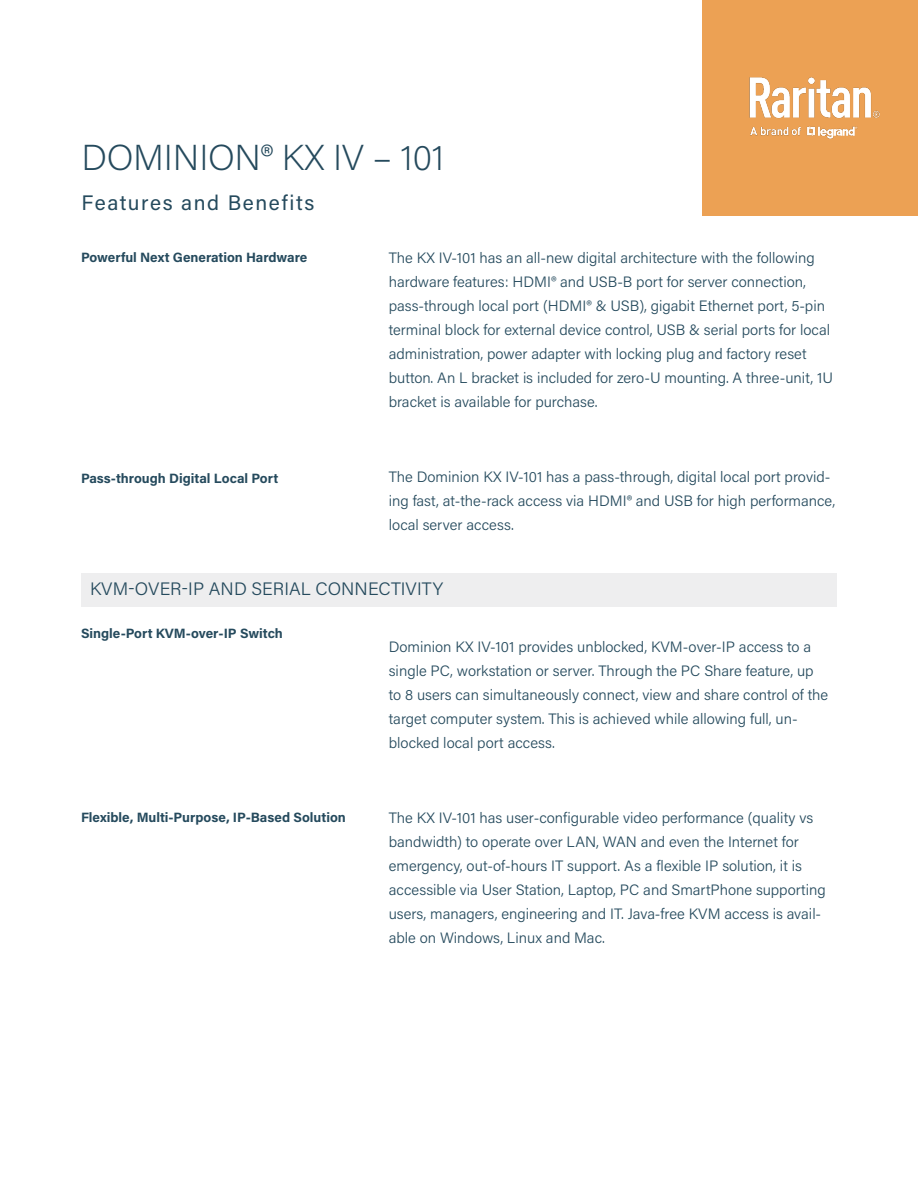
<style>
.page{position:relative;width:918px;height:1188px;background:#fff}
.page>*{position:absolute;margin:0;border:0;box-sizing:border-box;transform-origin:0 0}
.t1{font:200 36px "Acumin Pro";letter-spacing:-.01em;color:#254a5d}
.t2{font:21px "Acumin Pro";letter-spacing:.075em;color:#254a5d}
.t3{font:300 18px "Acumin Pro";letter-spacing:.005em;color:#254a5d}
.Body{font:300 15px/24px "Acumin Pro";color:#254a5d}
.t4{font:700 13.5px "Acumin Pro";color:#254a5d}
</style>
<div class="page">
<div style="left:81px;top:573px;width:756px;height:33px;background:#eeeeef"></div>
<div style="left:702px;top:0;width:216px;height:216px;background:#eca154"></div>
<img style="left:749px;top:77px;width:131px;height:62px">
<p class="t1" style="left:81px;top:132px;width:364px">DOMINION® KX IV – 101</p>
<p class="t2" style="left:81px;top:188px;width:235px">Features and Benefits</p>
<p class="t4" style="left:81px;top:247px;width:228px">Powerful Next Generation Hardware</p>
<p class="t4" style="left:81px;top:468px;width:199px">Pass-through Digital Local Port</p>
<p class="Body" style="left:389px;top:245px;width:446px">The KX IV-101 has an all-new digital architecture with the following hardware features: HDMI® and USB-B port for server connection, pass-through local port (HDMI® &amp; USB), gigabit Ethernet port, 5-pin terminal block for external device control, USB &amp; serial ports for local administration, power adapter with locking plug and factory reset button. An L bracket is included for zero-U mounting. A three-unit, 1U bracket is available for purchase.</p>
<p class="Body" style="left:389px;top:464px;width:448px">The Dominion KX IV-101 has a pass-through, digital local port provid&shy;ing fast, at-the-rack access via HDMI® and USB for high performance, local server access.</p>
<p class="t3" style="left:90px;top:576px;width:355px">KVM-OVER-IP AND SERIAL CONNECTIVITY</p>
<p class="t4" style="left:81px;top:624px;width:203px">Single-Port KVM-over-IP Switch</p>
<p class="t4" style="left:81px;top:807px;width:266px">Flexible, Multi-Purpose, IP-Based Solution</p>
<p class="Body" style="left:389px;top:634px;width:441px">Dominion KX IV-101 provides unblocked, KVM-over-IP access to a single PC, workstation or server. Through the PC Share feature, up to 8 users can simultaneously connect, view and share control of the target computer system. This is achieved while allowing full, un&shy;blocked local port access.</p>
<p class="Body" style="left:389px;top:805px;width:439px">The KX IV-101 has user-configurable video performance (quality vs bandwidth) to operate over LAN, WAN and even the Internet for emergency, out-of-hours IT support. As a flexible IP solution, it is accessible via User Station, Laptop, PC and SmartPhone supporting users, managers, engineering and IT. Java-free KVM access is avail&shy;able on Windows, Linux and Mac.</p>
</div>
